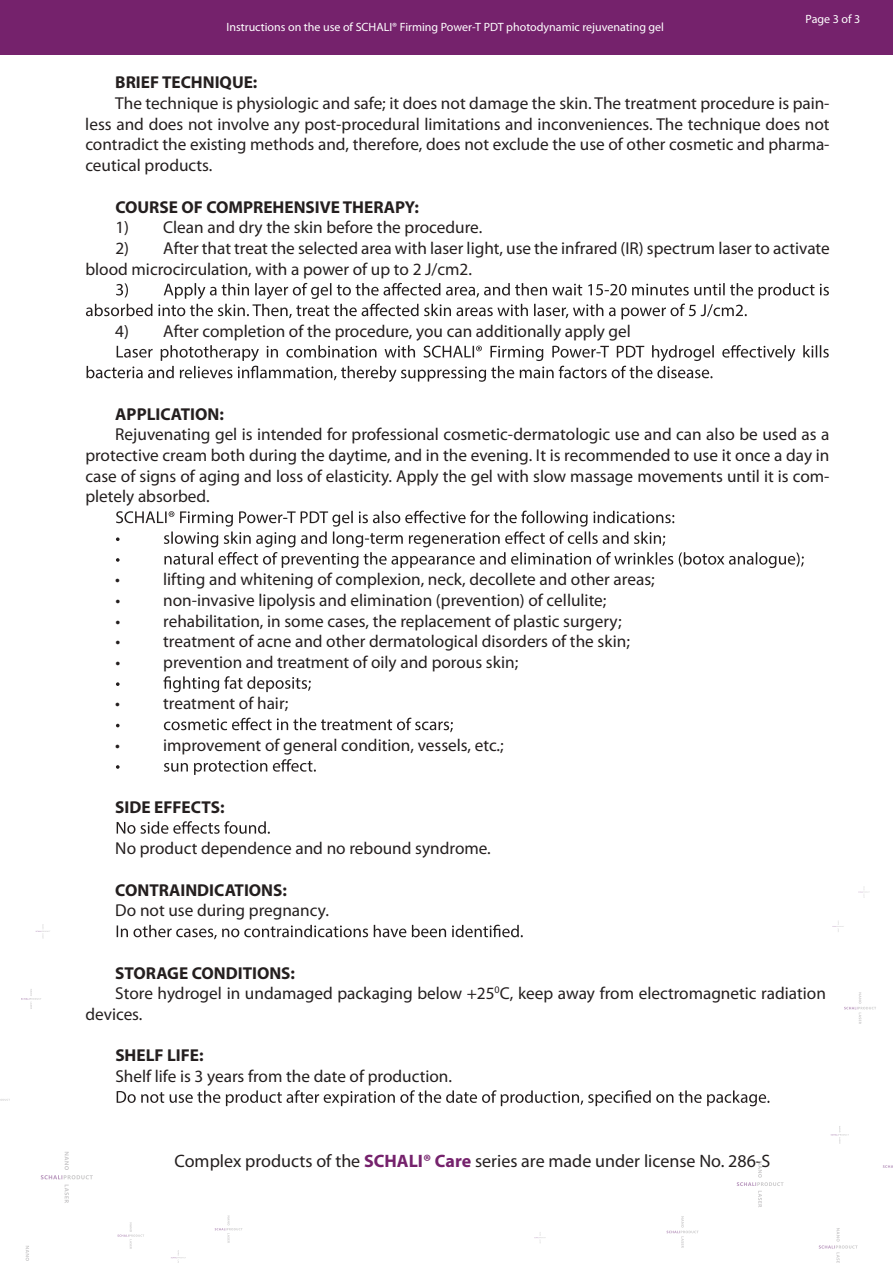
<style>
.page{position:relative;width:893px;height:1263px;background:#fff}
.page>*{position:absolute;margin:0;border:0;box-sizing:border-box;transform-origin:0 0}
.t1{font:18px "Myriad Pro";color:#241f1f}
.t2{font:17.25px/20.7px "Myriad Pro";color:#241f1f;text-align:justify}
.t3{font:700 17.25px "Myriad Pro";color:#241f1f}
.t4{font:12px "Myriad Pro";color:#fff}
.s1{font-weight:700;color:#75226c}
</style>
<div class="page">
<svg style="left:86px;top:283px;width:743px;height:36px"></svg>
<svg style="left:87px;top:345px;width:742px;height:37px"></svg>
<svg style="left:116px;top:511px;width:688px;height:57px"></svg>
<svg style="left:116px;top:676px;width:195px;height:16px"></svg>
<svg style="left:116px;top:718px;width:337px;height:14px"></svg>
<svg style="left:116px;top:759px;width:200px;height:16px"></svg>
<svg style="left:117px;top:821px;width:153px;height:13px"></svg>
<svg style="left:117px;top:925px;width:406px;height:14px"></svg>
<svg style="left:117px;top:1090px;width:652px;height:16px"></svg>
<svg style="left:41px;top:1152px;width:52px;height:51px"></svg>
<svg style="left:0;top:1099px;width:10px;height:2px"></svg>
<svg style="left:117px;top:1222px;width:27px;height:27px"></svg>
<svg style="left:171px;top:1250px;width:15px;height:13px"></svg>
<svg style="left:215px;top:1215px;width:27px;height:28px"></svg>
<svg style="left:25px;top:1246px;width:4px;height:15px"></svg>
<svg style="left:21px;top:989px;width:20px;height:20px"></svg>
<svg style="left:36px;top:924px;width:14px;height:15px"></svg>
<svg style="left:667px;top:1216px;width:31px;height:32px"></svg>
<svg style="left:737px;top:1161px;width:46px;height:46px"></svg>
<svg style="left:819px;top:1228px;width:38px;height:35px"></svg>
<svg style="left:883px;top:1165px;width:10px;height:3px"></svg>
<svg style="left:831px;top:1126px;width:18px;height:18px"></svg>
<svg style="left:534px;top:1232px;width:12px;height:11px"></svg>
<svg style="left:844px;top:992px;width:32px;height:32px"></svg>
<svg style="left:832px;top:921px;width:12px;height:11px"></svg>
<svg style="left:858px;top:887px;width:10px;height:11px"></svg>
<div style="left:0;top:0;width:893px;height:54px;background:#75226c"></div>
<p class="t4" style="left:226px;top:20px;width:439px">Instructions on the use of SCHALI® Firming Power-T PDT photodynamic rejuvenating gel</p>
<p class="t4" style="left:806px;top:11px;width:56px">Page 3 of 3</p>
<p class="t3" style="left:115px;top:71px;width:144px">BRIEF TECHNIQUE:</p>
<p class="t2" style="left:85px;top:93px;width:746px;text-indent:30px">The technique is physiologic and safe; it does not damage the skin. The treatment procedure is pain&shy;less and does not involve any post-procedural limitations and inconveniences. The technique does not contradict the existing methods and, therefore, does not exclude the use of other cosmetic and pharma&shy;ceutical products.</p>
<p class="t3" style="left:115px;top:195px;width:305px">COURSE OF COMPREHENSIVE THERAPY:</p>
<p class="t2" style="left:115px;top:217px;width:368px">1) Clean and dry the skin before the procedure.</p>
<p class="t2" style="left:85px;top:237px;width:746px;text-indent:30px">2) After that treat the selected area with laser light, use the infrared (IR) spectrum laser to activate blood microcirculation, with a power of up to 2 J/cm2.</p>
<p class="t2" style="left:115px;top:320px;width:517px">4) After completion of the procedure, you can additionally apply gel</p>
<p class="t3" style="left:115px;top:402px;width:110px">APPLICATION:</p>
<p class="t2" style="left:85px;top:424px;width:746px;text-indent:30px">Rejuvenating gel is intended for professional cosmetic-dermatologic use and can also be used as a protective cream both during the daytime, and in the evening. It is recommended to use it once a day in case of signs of aging and loss of elasticity. Apply the gel with slow massage movements until it is com&shy;pletely absorbed.</p>
<p class="t2" style="left:115px;top:569px;width:6px">•</p>
<p class="t2" style="left:163px;top:569px;width:493px">lifting and whitening of complexion, neck, decollete and other areas;</p>
<p class="t2" style="left:115px;top:589px;width:6px">•</p>
<p class="t2" style="left:163px;top:589px;width:445px">non-invasive lipolysis and elimination (prevention) of cellulite;</p>
<p class="t2" style="left:115px;top:610px;width:6px">•</p>
<p class="t2" style="left:163px;top:610px;width:460px">rehabilitation, in some cases, the replacement of plastic surgery;</p>
<p class="t2" style="left:115px;top:631px;width:6px">•</p>
<p class="t2" style="left:163px;top:631px;width:468px">treatment of acne and other dermatological disorders of the skin;</p>
<p class="t2" style="left:115px;top:651px;width:6px">•</p>
<p class="t2" style="left:163px;top:651px;width:357px">prevention and treatment of oily and porous skin;</p>
<p class="t2" style="left:115px;top:693px;width:6px">•</p>
<p class="t2" style="left:163px;top:693px;width:127px">treatment of hair;</p>
<p class="t2" style="left:115px;top:734px;width:6px">•</p>
<p class="t2" style="left:163px;top:734px;width:342px">improvement of general condition, vessels, etc.;</p>
<p class="t3" style="left:115px;top:796px;width:111px">SIDE EFFECTS:</p>
<p class="t2" style="left:115px;top:838px;width:377px">No product dependence and no rebound syndrome.</p>
<p class="t3" style="left:115px;top:879px;width:173px">CONTRAINDICATIONS:</p>
<p class="t2" style="left:115px;top:900px;width:215px">Do not use during pregnancy.</p>
<p class="t3" style="left:115px;top:961px;width:181px">STORAGE CONDITIONS:</p>
<p class="t2" style="left:115px;top:983px;width:712px">Store hydrogel in undamaged packaging below +25<sup>0</sup>С, keep away from electromagnetic radiation</p>
<p class="t2" style="left:85px;top:1003px;width:59px">devices.</p>
<p class="t3" style="left:115px;top:1044px;width:90px">SHELF LIFE:</p>
<p class="t2" style="left:115px;top:1065px;width:338px">Shelf life is 3 years from the date of production.</p>
<p class="t1" style="left:175px;top:1149px;width:597px">Complex products of the <span class="s1">SCHALI® Care</span> series are made under license No. 286-S</p>
</div>
